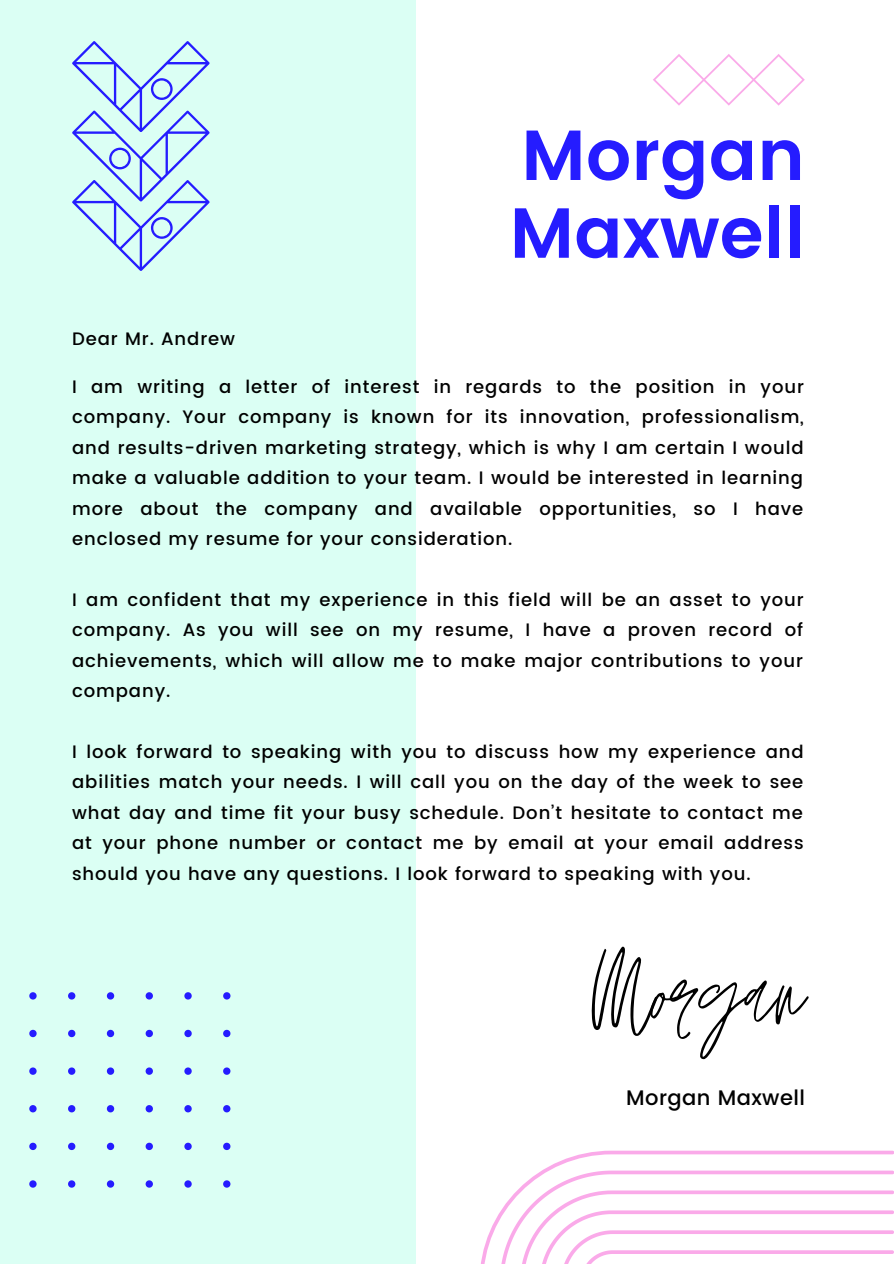
<style>
.page{position:relative;width:894px;height:1264px;background:#fff}
.page>*{position:absolute;margin:0;border:0;box-sizing:border-box;transform-origin:0 0}
.t1{font:144.15px "Jonathan";color:#000}
.t2{font:600 70.8px/77.7px "Poppins";color:#251cff}
.t3{font:500 21px "Poppins";letter-spacing:.02em;color:#000}
.t4{font:500 18px/30.5px "Poppins";letter-spacing:.05em;color:#000;text-align:justify}
</style>
<div class="page">
<div style="left:0;top:0;width:415px;height:1263px;background:#dbfff4"></div>
<svg style="left:653px;top:54px;width:151px;height:52px"></svg>
<svg style="left:72px;top:41px;width:137px;height:230px"></svg>
<svg style="left:481px;top:1150px;width:412px;height:113px"></svg>
<svg style="left:29px;top:992px;width:201px;height:195px"></svg>
<p class="t4" style="left:72px;top:323px;width:164px">Dear Mr. Andrew</p>
<p class="t2" style="left:509px;top:117px;width:297px">Morgan<br>Maxwell</p>
<p class="t4" style="left:72px;top:371px;width:733px">I am writing a letter of interest in regards to the position in your company. Your company is known for its innovation, professionalism, and results-driven marketing strategy, which is why I am certain I would make a valuable addition to your team. I would be interested in learning more about the company and available opportunities, so I have enclosed my resume for your consideration.</p>
<p class="t4" style="left:72px;top:584px;width:732px">I am confident that my experience in this field will be an asset to your company. As you will see on my resume, I have a proven record of achievements, which will allow me to make major contributions to your company.</p>
<p class="t4" style="left:72px;top:736px;width:733px">I look forward to speaking with you to discuss how my experience and abilities match your needs. I will call you on the day of the week to see what day and time fit your busy schedule. Don’t hesitate to contact me at your phone number or contact me by email at your email address should you have any questions. I look forward to speaking with you.</p>
<p class="t1" style="left:591px;top:913px;width:215px">Morgan</p>
<p class="t3" style="left:626px;top:1085px;width:180px">Morgan Maxwell</p>
</div>
